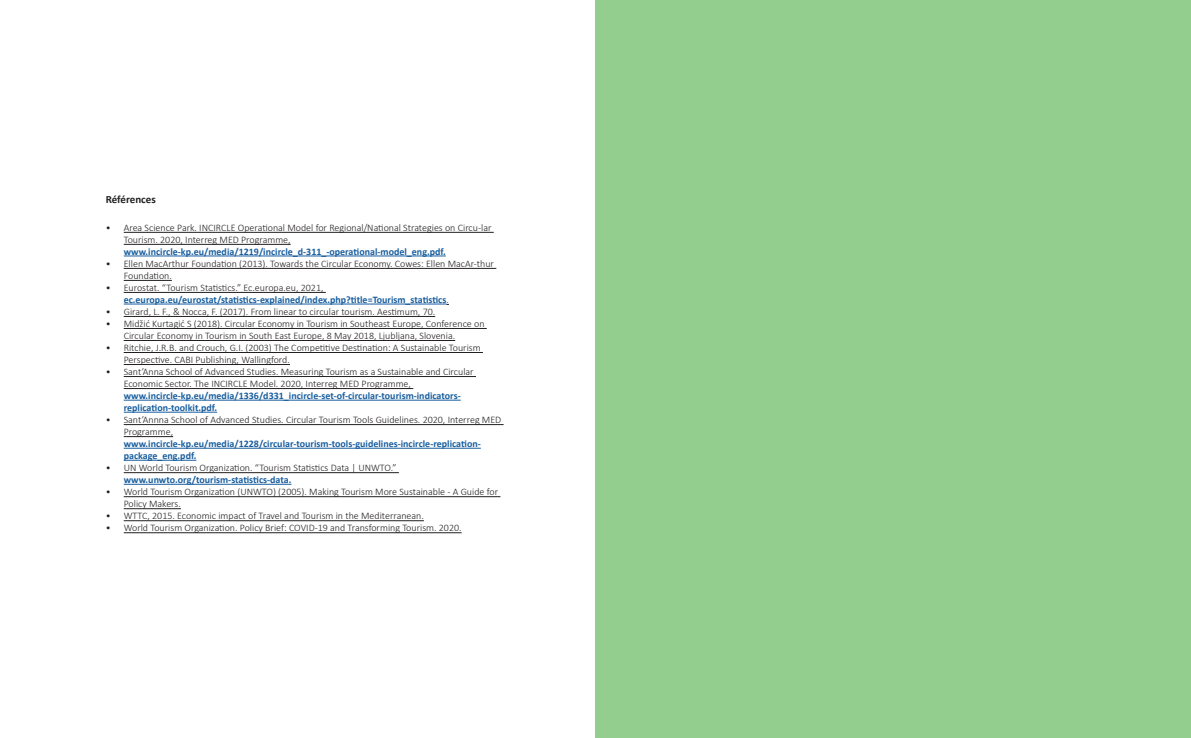
<style>
.page{position:relative;width:1191px;height:738px;background:#fff}
.page>*{position:absolute;margin:0;border:0;box-sizing:border-box;transform-origin:0 0}
.t1{font:700 11px "Calibri";color:#231f20}
.t2{font:300 10px/12px "Calibri";color:#231f20}
.t3{font:700 10px/12px "Calibri";color:#175d9e}
.s1{font-weight:300;color:#231f20}
</style>
<div class="page">
<div style="left:595px;top:0;width:596px;height:737px;background:#93ce8f"></div>
<hr style="left:124px;top:232px;width:370px;height:1px;background:#231f20">
<hr style="left:124px;top:244px;width:167px;height:1px;background:#231f20">
<hr style="left:124px;top:255px;width:322px;height:1px;background:#175d9e">
<hr style="left:124px;top:268px;width:372px;height:1px;background:#231f20">
<hr style="left:124px;top:280px;width:48px;height:1px;background:#231f20">
<hr style="left:124px;top:292px;width:202px;height:1px;background:#231f20">
<hr style="left:124px;top:303px;width:322px;height:1px;background:#175d9e">
<hr style="left:124px;top:316px;width:311px;height:1px;background:#231f20">
<hr style="left:124px;top:328px;width:363px;height:1px;background:#231f20">
<hr style="left:124px;top:340px;width:331px;height:1px;background:#231f20">
<hr style="left:124px;top:352px;width:359px;height:1px;background:#231f20">
<hr style="left:124px;top:364px;width:166px;height:1px;background:#231f20">
<hr style="left:124px;top:376px;width:352px;height:1px;background:#231f20">
<hr style="left:124px;top:388px;width:289px;height:1px;background:#231f20">
<hr style="left:124px;top:399px;width:337px;height:1px;background:#175d9e">
<hr style="left:124px;top:411px;width:93px;height:1px;background:#175d9e">
<hr style="left:124px;top:424px;width:379px;height:1px;background:#231f20">
<hr style="left:124px;top:436px;width:49px;height:1px;background:#231f20">
<hr style="left:124px;top:447px;width:357px;height:1px;background:#175d9e">
<hr style="left:124px;top:459px;width:72px;height:1px;background:#175d9e">
<hr style="left:124px;top:472px;width:275px;height:1px;background:#231f20">
<hr style="left:124px;top:483px;width:167px;height:1px;background:#175d9e">
<hr style="left:124px;top:496px;width:376px;height:1px;background:#231f20">
<hr style="left:124px;top:508px;width:57px;height:1px;background:#231f20">
<hr style="left:124px;top:520px;width:300px;height:1px;background:#231f20">
<hr style="left:124px;top:532px;width:337px;height:1px;background:#231f20">
<p class="t1" style="left:106px;top:192px;width:52px">Références</p>
<p class="t2" style="left:124px;top:221px;width:369px;text-indent:-18px">• Area Science Park. INCIRCLE Operational Model for Regional/National Strategies on Circu-lar<br>Tourism. 2020, Interreg MED Programme,</p>
<p class="t3" style="left:124px;top:245px;width:323px">www.incircle-kp.eu/media/1219/incircle_d-311_-operational-model_eng.pdf.</p>
<p class="t2" style="left:124px;top:257px;width:372px;text-indent:-18px">• Ellen MacArthur Foundation (2013). Towards the Circular Economy. Cowes: Ellen MacAr-thur<br>Foundation.</p>
<p class="t3" style="left:124px;top:281px;width:327px;text-indent:-18px"><span class="s1">• Eurostat. “Tourism Statistics.” Ec.europa.eu, 2021, </span>ec.europa.eu/eurostat/statistics-explained/index.php?title=Tourism_statistics<span class="s1">.</span></p>
<p class="t2" style="left:106px;top:305px;width:331px">• Girard, L. F., &amp; Nocca, F. (2017). From linear to circular tourism. Aestimum, 70.</p>
<p class="t2" style="left:124px;top:317px;width:362px;text-indent:-18px">• Midžić Kurtagić S (2018). Circular Economy in Tourism in Southeast Europe, Conference on<br>Circular Economy in Tourism in South East Europe, 8 May 2018, Ljubljana, Slovenia.</p>
<p class="t2" style="left:124px;top:341px;width:358px;text-indent:-18px">• Ritchie, J.R.B. and Crouch, G.I. (2003) The Competitive Destination: A Sustainable Tourism<br>Perspective. CABI Publishing, Wallingford.</p>
<p class="t2" style="left:124px;top:365px;width:351px;text-indent:-18px">• Sant’Anna School of Advanced Studies. Measuring Tourism as a Sustainable and Circular<br>Economic Sector. The INCIRCLE Model. 2020, Interreg MED Programme,</p>
<p class="t3" style="left:124px;top:389px;width:338px">www.incircle-kp.eu/media/1336/d331_incircle-set-of-circular-tourism-indicators&shy;replication-toolkit.pdf.</p>
<p class="t2" style="left:124px;top:413px;width:379px;text-indent:-18px">• Sant’Annna School of Advanced Studies. Circular Tourism Tools Guidelines. 2020, Interreg MED<br>Programme,</p>
<p class="t3" style="left:124px;top:437px;width:358px">www.incircle-kp.eu/media/1228/circular-tourism-tools-guidelines-incircle-replication&shy;package_eng.pdf.</p>
<p class="t2" style="left:106px;top:461px;width:292px">• UN World Tourism Organization. “Tourism Statistics Data | UNWTO.”</p>
<p class="t3" style="left:124px;top:473px;width:169px">www.unwto.org/tourism-statistics-data.</p>
<p class="t2" style="left:124px;top:485px;width:376px;text-indent:-18px">• World Tourism Organization (UNWTO) (2005). Making Tourism More Sustainable - A Guide for<br>Policy Makers.</p>
<p class="t2" style="left:106px;top:509px;width:320px">• WTTC, 2015. Economic impact of Travel and Tourism in the Mediterranean.</p>
<p class="t2" style="left:106px;top:521px;width:357px">• World Tourism Organization. Policy Brief: COVID-19 and Transforming Tourism. 2020.</p>
</div>
